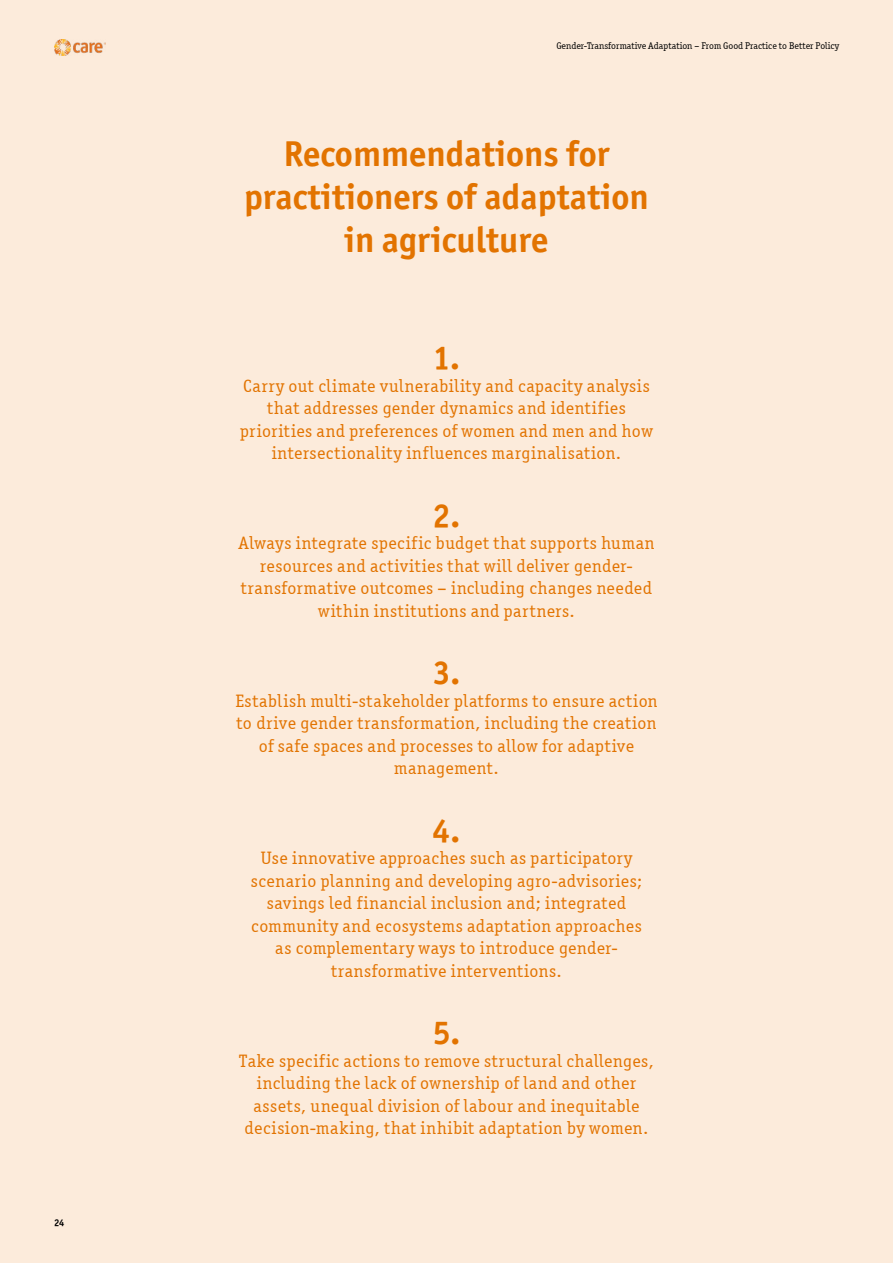
<style>
.page{position:relative;width:893px;height:1263px;background:#fcebdb}
.page>*{position:absolute;margin:0;border:0;box-sizing:border-box;transform-origin:0 0}
.t1{font:700 36px/43.2px "Officina Sans ITC Pro";color:#e27300;text-align:center}
.t2{font:33px "Officina Serif ITCTT Bold";color:#e27300}
.t3{font:18px/22.5px "Officina Serif ITCTT Book";letter-spacing:.03em;color:#e27300;text-align:center}
.t4{font:9.75px "Officina Serif ITCTT Book";color:#000}
.t5{font:9.75px "Officina Serif ITCTT Bold";color:#000}
</style>
<div class="page">
<img style="left:54px;top:39px;width:51px;height:17px">
<p class="t5" style="left:54px;top:1216px;width:12px">24</p>
<p class="t4" style="left:556px;top:40px;width:284px">Gender-Transformative Adaptation – From Good Practice to Better Policy</p>
<h1 class="t1" style="left:244px;top:132px;width:406px">Recommendations for practitioners of adaptation in agriculture</h1>
<h2 class="t2" style="left:433px;top:337px;width:29px">1.</h2>
<p class="t3" style="left:240px;top:374px;width:414px">Carry out climate vulnerability and capacity analysis that addresses gender dynamics and identifies priorities and preferences of women and men and how intersectionality influences marginalisation.</p>
<h2 class="t2" style="left:433px;top:495px;width:29px">2.</h2>
<p class="t3" style="left:238px;top:532px;width:418px">Always integrate specific budget that supports human resources and activities that will deliver gender&shy;transformative outcomes – including changes needed within institutions and partners.</p>
<h2 class="t2" style="left:433px;top:652px;width:29px">3.</h2>
<p class="t3" style="left:235px;top:689px;width:424px">Establish multi-stakeholder platforms to ensure action to drive gender transformation, including the creation of safe spaces and processes to allow for adaptive management.</p>
<h2 class="t2" style="left:433px;top:810px;width:29px">4.</h2>
<p class="t3" style="left:251px;top:847px;width:393px">Use innovative approaches such as participatory scenario planning and developing agro-advisories; savings led financial inclusion and; integrated community and ecosystems adaptation approaches as complementary ways to introduce gender&shy;transformative interventions.</p>
<h2 class="t2" style="left:433px;top:1012px;width:29px">5.</h2>
<p class="t3" style="left:239px;top:1049px;width:416px">Take specific actions to remove structural challenges, including the lack of ownership of land and other assets, unequal division of labour and inequitable decision‑making, that inhibit adaptation by women.</p>
</div>
